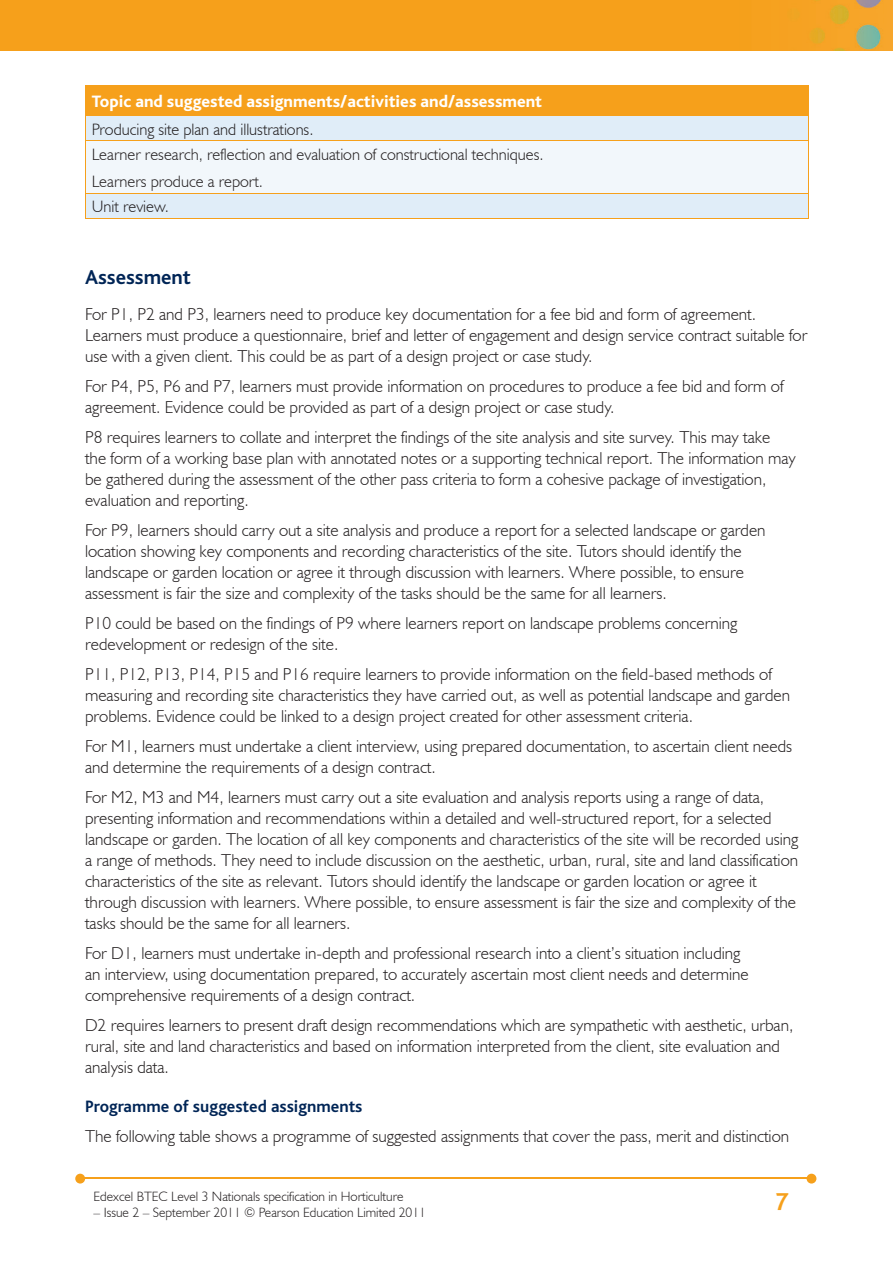
<style>
.page{position:relative;width:893px;height:1263px;background:#fff}
.page>*{position:absolute;margin:0;border:0;box-sizing:border-box;transform-origin:0 0}
.t1{font:700 25.5px "Bliss";color:#f6a01b}
.t2{font:700 21px "Bliss";color:#002556}
.t3{font:300 17.25px/21px "Humanist 521 BT";color:#231f20}
.t4{font:800 17.25px "Bliss";color:#fff}
.t5{font:700 17.25px "Bliss";color:#002556}
.t6{font:300 16.5px/25.3px "Humanist 521 BT";color:#231f20}
.t7{font:300 13.5px "Humanist 521 BT";color:#231f20}
</style>
<div class="page">
<img style="left:0;top:0;width:893px;height:51px">
<hr style="left:82px;top:1178px;width:728px;height:1px;background:#f6a01b">
<svg style="left:807px;top:1174px;width:9px;height:9px"></svg>
<svg style="left:75px;top:1174px;width:10px;height:9px"></svg>
<div style="left:85px;top:85px;width:723px;height:31px;background:#f6a01b"></div>
<div style="left:86px;top:116px;width:722px;height:102px;background:#e0edf8"></div>
<div style="left:85px;top:141px;width:723px;height:52px;background:#f2f7fb"></div>
<hr style="left:85px;top:85px;width:724px;height:1px;background:#f6a01b">
<svg style="left:85px;top:116px;width:1px;height:25px"></svg>
<svg style="left:808px;top:86px;width:1px;height:55px"></svg>
<hr style="left:85px;top:141px;width:1px;height:52px;background:#f6a01b">
<hr style="left:808px;top:141px;width:1px;height:52px;background:#f6a01b">
<hr style="left:85px;top:141px;width:724px;height:1px;background:#f6a01b">
<hr style="left:85px;top:218px;width:724px;height:1px;background:#f6a01b">
<svg style="left:85px;top:194px;width:1px;height:24px"></svg>
<svg style="left:808px;top:194px;width:1px;height:24px"></svg>
<hr style="left:85px;top:193px;width:724px;height:1px;background:#f6a01b">
<p class="t4" style="left:92px;top:93px;width:452px">Topic and suggested assignments/activities and/assessment</p>
<p class="t6" style="left:92px;top:116px;width:453px">Producing site plan and illustrations.<br>Learner research, reflection and evaluation of constructional techniques.</p>
<p class="t6" style="left:92px;top:168px;width:173px">Learners produce a report.<br>Unit review.</p>
<p class="t2" style="left:85px;top:266px;width:107px">Assessment</p>
<p class="t3" style="left:85px;top:304px;width:724px">For P1, P2 and P3, learners need to produce key documentation for a fee bid and form of agreement.<br>Learners must produce a questionnaire, brief and letter of engagement and design service contract suitable for use with a given client. This could be as part of a design project or case study.</p>
<p class="t3" style="left:85px;top:376px;width:700px">For P4, P5, P6 and P7, learners must provide information on procedures to produce a fee bid and form of agreement. Evidence could be provided as part of a design project or case study.</p>
<p class="t3" style="left:85px;top:427px;width:712px">P8 requires learners to collate and interpret the findings of the site analysis and site survey. This may take<br>the form of a working base plan with annotated notes or a supporting technical report. The information may be gathered during the assessment of the other pass criteria to form a cohesive package of investigation, evaluation and reporting.</p>
<p class="t3" style="left:85px;top:519px;width:682px">For P9, learners should carry out a site analysis and produce a report for a selected landscape or garden location showing key components and recording characteristics of the site. Tutors should identify the landscape or garden location or agree it through discussion with learners. Where possible, to ensure assessment is fair the size and complexity of the tasks should be the same for all learners.</p>
<p class="t3" style="left:85px;top:612px;width:654px">P10 could be based on the findings of P9 where learners report on landscape problems concerning redevelopment or redesign of the site.</p>
<p class="t3" style="left:85px;top:663px;width:706px">P11, P12, P13, P14, P15 and P16 require learners to provide information on the field-based methods of measuring and recording site characteristics they have carried out, as well as potential landscape and garden problems. Evidence could be linked to a design project created for other assessment criteria.</p>
<p class="t3" style="left:85px;top:735px;width:709px">For M1, learners must undertake a client interview, using prepared documentation, to ascertain client needs and determine the requirements of a design contract.</p>
<p class="t3" style="left:85px;top:786px;width:715px">For M2, M3 and M4, learners must carry out a site evaluation and analysis reports using a range of data, presenting information and recommendations within a detailed and well-structured report, for a selected landscape or garden. The location of all key components and characteristics of the site will be recorded using a range of methods. They need to include discussion on the aesthetic, urban, rural, site and land classification characteristics of the site as relevant. Tutors should identify the landscape or garden location or agree it through discussion with learners. Where possible, to ensure assessment is fair the size and complexity of the tasks should be the same for all learners.</p>
<p class="t3" style="left:85px;top:942px;width:665px">For D1, learners must undertake in-depth and professional research into a client’s situation including an interview, using documentation prepared, to accurately ascertain most client needs and determine comprehensive requirements of a design contract.</p>
<p class="t3" style="left:85px;top:1014px;width:710px">D2 requires learners to present draft design recommendations which are sympathetic with aesthetic, urban, rural, site and land characteristics and based on information interpreted from the client, site evaluation and analysis data.</p>
<p class="t5" style="left:85px;top:1097px;width:279px">Programme of suggested assignments</p>
<p class="t3" style="left:85px;top:1125px;width:706px">The following table shows a programme of suggested assignments that cover the pass, merit and distinction</p>
<p class="t7" style="left:94px;top:1188px;width:312px">Edexcel BTEC Level 3 Nationals specification in Horticulture</p>
<p class="t7" style="left:94px;top:1204px;width:334px">– Issue 2 – September 2011 © Pearson Education Limited 2011</p>
<h1 class="t1" style="left:775px;top:1188px;width:15px">7</h1>
</div>
